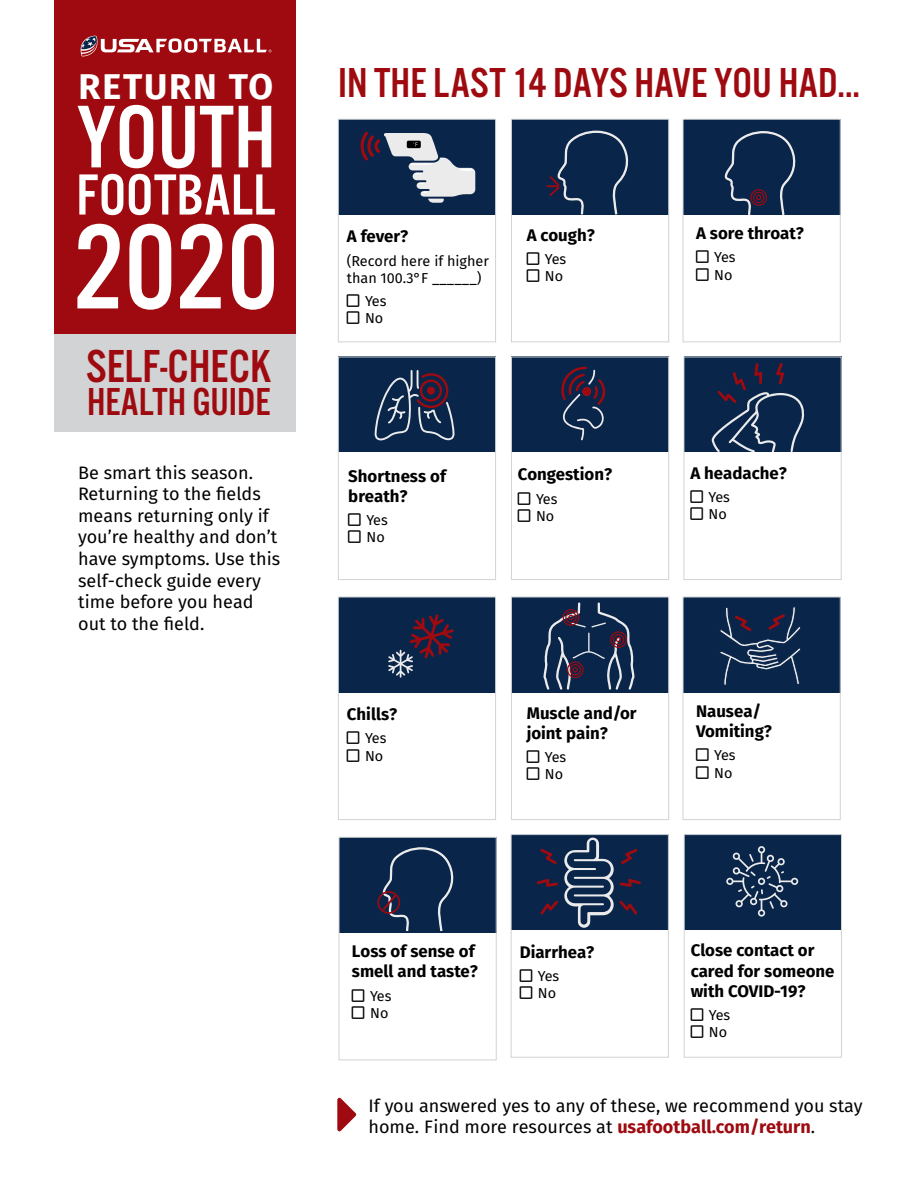
<style>
.page{position:relative;width:918px;height:1188px;background:#fff}
.page>*{position:absolute;margin:0;border:0;box-sizing:border-box;transform-origin:0 0}
.t1{font:125.1px "Alternate Got No 3 DOT";color:#fff}
.t2{font:92.4px "Alternate Got No 3 DOT";color:#fff}
.t3{font:60.15px "Alternate Got No 3 DOT";color:#fff}
.t4{font:48px "Alternate Got No 3 DOT";color:#9e0a0f}
.t5{font:43.5px "Alternate Got No 3 DOT";color:#9e0a0f}
.t6{font:40.5px "Alternate Got No 3 DOT";color:#9e0a0f}
.t7{font:700 35.7px "Fira Sans";letter-spacing:.05em;color:#fff}
.t8{font:18px/21.6px "Fira Sans";color:#000}
.t9{font:700 16.8px/20.1px "Fira Sans";color:#000}
.t10{font:14.4px/17.2px "Fira Sans";color:#000}
.s1{font-weight:700;color:#9e0a0f}
</style>
<div class="page">
<div style="left:54px;top:334px;width:242px;height:98px;background:#d1d3d4"></div>
<div style="left:338px;top:357px;width:158px;height:95px;background:#09254a"></div>
<div style="left:338px;top:357px;width:158px;height:223px;border:1px solid #d1d3d4"></div>
<div style="left:511px;top:357px;width:158px;height:95px;background:#09254a"></div>
<div style="left:511px;top:357px;width:158px;height:223px;border:1px solid #d1d3d4"></div>
<div style="left:683px;top:119px;width:157px;height:95px;background:#09254a"></div>
<div style="left:683px;top:119px;width:158px;height:223px;border:1px solid #d1d3d4"></div>
<div style="left:338px;top:119px;width:158px;height:95px;background:#09254a"></div>
<div style="left:54px;top:0;width:242px;height:334px;background:#9e0a0f"></div>
<svg style="left:361px;top:132px;width:114px;height:71px"></svg>
<div style="left:338px;top:119px;width:158px;height:223px;border:1px solid #d1d3d4"></div>
<div style="left:511px;top:119px;width:158px;height:95px;background:#09254a"></div>
<div style="left:511px;top:119px;width:158px;height:223px;border:1px solid #d1d3d4"></div>
<svg style="left:547px;top:130px;width:84px;height:85px"></svg>
<svg style="left:725px;top:131px;width:73px;height:84px"></svg>
<svg style="left:375px;top:370px;width:80px;height:70px"></svg>
<div style="left:427px;top:387px;width:8px;height:8px;background:#9e0a0f;border-radius:50%"></div>
<svg style="left:337px;top:1098px;width:19px;height:33px"></svg>
<svg style="left:80px;top:35px;width:191px;height:21px"></svg>
<div style="left:683px;top:597px;width:157px;height:95px;background:#09254a"></div>
<div style="left:683px;top:597px;width:158px;height:223px;border:1px solid #d1d3d4"></div>
<div style="left:338px;top:597px;width:158px;height:95px;background:#09254a"></div>
<div style="left:338px;top:597px;width:158px;height:223px;border:1px solid #d1d3d4"></div>
<div style="left:511px;top:597px;width:158px;height:95px;background:#09254a"></div>
<div style="left:511px;top:597px;width:158px;height:223px;border:1px solid #d1d3d4"></div>
<div style="left:684px;top:357px;width:157px;height:95px;background:#09254a"></div>
<div style="left:684px;top:357px;width:157px;height:223px;border:1px solid #d1d3d4"></div>
<div style="left:511px;top:835px;width:157px;height:95px;background:#09254a"></div>
<div style="left:511px;top:834px;width:158px;height:224px;border:1px solid #d1d3d4"></div>
<div style="left:684px;top:835px;width:157px;height:95px;background:#09254a"></div>
<div style="left:684px;top:834px;width:158px;height:224px;border:1px solid #d1d3d4"></div>
<svg style="left:726px;top:846px;width:72px;height:71px"></svg>
<svg style="left:712px;top:363px;width:92px;height:89px"></svg>
<div style="left:339px;top:837px;width:157px;height:95px;background:#09254a"></div>
<div style="left:339px;top:837px;width:158px;height:223px;border:1px solid #d1d3d4"></div>
<div style="left:377px;top:891px;width:23px;height:23px;border:2px solid #9e0a0f;border-radius:50%"></div>
<svg style="left:380px;top:847px;width:76px;height:86px"></svg>
<svg style="left:388px;top:614px;width:66px;height:64px"></svg>
<svg style="left:720px;top:606px;width:81px;height:80px"></svg>
<svg style="left:518px;top:367px;width:123px;height:561px"></svg>
<h3 class="t7" style="left:79px;top:61px;width:196px">RETURN TO</h3>
<h2 class="t2" style="left:76px;top:88px;width:201px">YOUTH</h2>
<h3 class="t3" style="left:76px;top:163px;width:201px">FOOTBALL</h3>
<h1 class="t1" style="left:73px;top:201px;width:207px">2020</h1>
<h3 class="t4" style="left:86px;top:341px;width:187px">SELF-CHECK</h3>
<h3 class="t6" style="left:87px;top:380px;width:185px">HEALTH GUIDE</h3>
<p class="t8" style="left:78px;top:463px;width:203px">Be smart this season.<br>Returning to the fields means returning only if you’re healthy and don’t have symptoms. Use this self-check guide every time before you head out to the field.</p>
<h3 class="t5" style="left:338px;top:60px;width:523px">IN THE LAST 14 DAYS HAVE YOU HAD...</h3>
<p class="t9" style="left:347px;top:228px;width:63px">A fever?</p>
<p class="t10" style="left:347px;top:253px;width:144px">(Record here if higher than 100.3°F ______)</p>
<p class="t10" style="left:365px;top:294px;width:23px">Yes<br>No</p>
<p class="t9" style="left:527px;top:226px;width:70px">A cough?</p>
<p class="t10" style="left:545px;top:252px;width:23px">Yes<br>No</p>
<p class="t9" style="left:348px;top:467px;width:99px">Shortness of breath?</p>
<p class="t10" style="left:367px;top:512px;width:23px">Yes<br>No</p>
<p class="t9" style="left:518px;top:466px;width:96px">Congestion?</p>
<p class="t10" style="left:536px;top:491px;width:23px">Yes<br>No</p>
<p class="t9" style="left:696px;top:224px;width:110px">A sore throat?</p>
<p class="t10" style="left:714px;top:250px;width:23px">Yes<br>No</p>
<p class="t9" style="left:690px;top:464px;width:98px">A headache?</p>
<p class="t10" style="left:709px;top:489px;width:23px">Yes<br>No</p>
<p class="t9" style="left:347px;top:705px;width:52px">Chills?</p>
<p class="t10" style="left:365px;top:731px;width:23px">Yes<br>No</p>
<p class="t9" style="left:527px;top:704px;width:111px">Muscle and/or joint pain?</p>
<p class="t10" style="left:545px;top:750px;width:23px">Yes<br>No</p>
<p class="t9" style="left:696px;top:702px;width:77px">Nausea/<br>Vomiting?</p>
<p class="t10" style="left:714px;top:748px;width:23px">Yes<br>No</p>
<p class="t9" style="left:352px;top:942px;width:128px">Loss of sense of smell and taste?</p>
<p class="t10" style="left:370px;top:988px;width:23px">Yes<br>No</p>
<p class="t9" style="left:520px;top:943px;width:76px">Diarrhea?</p>
<p class="t10" style="left:538px;top:968px;width:23px">Yes<br>No</p>
<p class="t9" style="left:691px;top:942px;width:145px">Close contact or cared for someone with COVID-19?</p>
<p class="t10" style="left:709px;top:1007px;width:23px">Yes<br>No</p>
<p class="t8" style="left:369px;top:1096px;width:496px">If you answered yes to any of these, we recommend you stay home. Find more resources at <span class="s1">usafootball.com/return</span>.</p>
</div>
